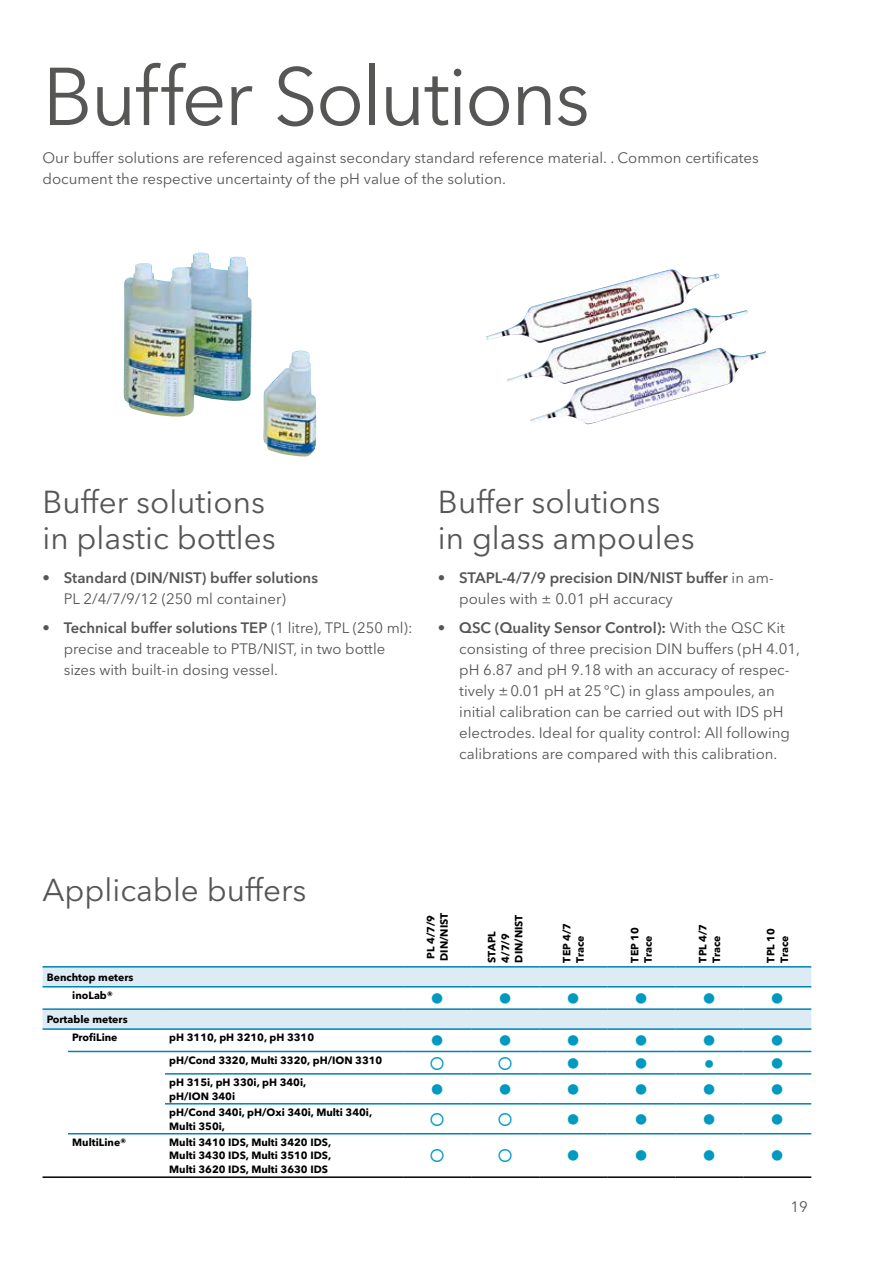
<style>
.page{position:relative;width:893px;height:1263px;background:#fff}
.page>*{position:absolute;margin:0;border:0;box-sizing:border-box;transform-origin:0 0}
.t1{font:81px "Avenir Next LT Pro";letter-spacing:-.03em;color:#565655}
.t2{font:31.5px/36px "Avenir Next LT Pro";color:#565655}
.t3{font:18px "Wingdings";color:#009ac1}
.t4{font:18px "Arial";color:#009ac1}
.t5{font:15px/21px "Avenir Next LT Pro";color:#565655}
.t6{font:600 15px/21px "Avenir Next LT Pro";color:#565655}
.t7{font:700 10.5px/13.5px "Avenir Next LT Pro";color:#000}
.s1{font-weight:400}
.s2{font-weight:600}
</style>
<div class="page">
<img style="left:124px;top:253px;width:192px;height:203px">
<img style="left:486px;top:269px;width:280px;height:155px">
<svg style="left:43px;top:967px;width:768px;height:61px;fill:#dcebf4"></svg>
<hr style="left:43px;top:1176px;width:25px;height:2px;background:#000">
<hr style="left:68px;top:1176px;width:97px;height:2px;background:#000">
<hr style="left:165px;top:1176px;width:238px;height:2px;background:#000">
<hr style="left:403px;top:1176px;width:68px;height:2px;background:#000">
<hr style="left:471px;top:1176px;width:68px;height:2px;background:#000">
<hr style="left:539px;top:1176px;width:68px;height:2px;background:#000">
<hr style="left:607px;top:1176px;width:68px;height:2px;background:#000">
<hr style="left:675px;top:1176px;width:68px;height:2px;background:#000">
<hr style="left:743px;top:1176px;width:68px;height:2px;background:#000">
<hr style="left:43px;top:1008px;width:25px;height:2px;background:#0084b0">
<hr style="left:68px;top:1008px;width:97px;height:2px;background:#0084b0">
<hr style="left:165px;top:1008px;width:238px;height:2px;background:#0084b0">
<hr style="left:403px;top:1008px;width:68px;height:2px;background:#0084b0">
<hr style="left:471px;top:1008px;width:68px;height:2px;background:#0084b0">
<hr style="left:539px;top:1008px;width:68px;height:2px;background:#0084b0">
<hr style="left:607px;top:1008px;width:68px;height:2px;background:#0084b0">
<hr style="left:675px;top:1008px;width:68px;height:2px;background:#0084b0">
<hr style="left:743px;top:1008px;width:68px;height:2px;background:#0084b0">
<hr style="left:43px;top:1028px;width:25px;height:2px;background:#0084b0">
<hr style="left:68px;top:1028px;width:97px;height:2px;background:#0084b0">
<hr style="left:165px;top:1028px;width:238px;height:2px;background:#0084b0">
<hr style="left:403px;top:1028px;width:68px;height:2px;background:#0084b0">
<hr style="left:471px;top:1028px;width:68px;height:2px;background:#0084b0">
<hr style="left:539px;top:1028px;width:68px;height:2px;background:#0084b0">
<hr style="left:607px;top:1028px;width:68px;height:2px;background:#0084b0">
<hr style="left:675px;top:1028px;width:68px;height:2px;background:#0084b0">
<hr style="left:743px;top:1028px;width:68px;height:2px;background:#0084b0">
<svg style="left:43px;top:986px;width:25px;height:1px"></svg>
<hr style="left:68px;top:986px;width:97px;height:1px;background:#0084b0">
<hr style="left:165px;top:986px;width:238px;height:1px;background:#0084b0">
<hr style="left:403px;top:986px;width:68px;height:1px;background:#0084b0">
<hr style="left:471px;top:986px;width:68px;height:1px;background:#0084b0">
<hr style="left:539px;top:986px;width:68px;height:1px;background:#0084b0">
<hr style="left:607px;top:986px;width:68px;height:1px;background:#0084b0">
<hr style="left:675px;top:986px;width:68px;height:1px;background:#0084b0">
<hr style="left:743px;top:986px;width:68px;height:1px;background:#0084b0">
<svg style="left:43px;top:966px;width:25px;height:1px"></svg>
<hr style="left:68px;top:966px;width:97px;height:1px;background:#0084b0">
<hr style="left:165px;top:966px;width:238px;height:1px;background:#0084b0">
<hr style="left:403px;top:966px;width:68px;height:1px;background:#0084b0">
<hr style="left:471px;top:966px;width:68px;height:1px;background:#0084b0">
<hr style="left:539px;top:966px;width:68px;height:1px;background:#0084b0">
<hr style="left:607px;top:966px;width:68px;height:1px;background:#0084b0">
<hr style="left:675px;top:966px;width:68px;height:1px;background:#0084b0">
<hr style="left:743px;top:966px;width:68px;height:1px;background:#0084b0">
<hr style="left:68px;top:1051px;width:97px;height:1px;background:#0084b0">
<hr style="left:165px;top:1051px;width:238px;height:1px;background:#0084b0">
<hr style="left:403px;top:1051px;width:68px;height:1px;background:#0084b0">
<hr style="left:471px;top:1051px;width:68px;height:1px;background:#0084b0">
<hr style="left:539px;top:1051px;width:68px;height:1px;background:#0084b0">
<hr style="left:607px;top:1051px;width:68px;height:1px;background:#0084b0">
<hr style="left:675px;top:1051px;width:68px;height:1px;background:#0084b0">
<hr style="left:743px;top:1051px;width:68px;height:1px;background:#0084b0">
<hr style="left:165px;top:1073px;width:238px;height:1px;background:#0084b0">
<hr style="left:403px;top:1073px;width:68px;height:1px;background:#0084b0">
<hr style="left:471px;top:1073px;width:68px;height:1px;background:#0084b0">
<hr style="left:539px;top:1073px;width:68px;height:1px;background:#0084b0">
<hr style="left:607px;top:1073px;width:68px;height:1px;background:#0084b0">
<hr style="left:675px;top:1073px;width:68px;height:1px;background:#0084b0">
<hr style="left:743px;top:1073px;width:68px;height:1px;background:#0084b0">
<hr style="left:165px;top:1103px;width:238px;height:1px;background:#0084b0">
<hr style="left:403px;top:1103px;width:68px;height:1px;background:#0084b0">
<hr style="left:471px;top:1103px;width:68px;height:1px;background:#0084b0">
<hr style="left:539px;top:1103px;width:68px;height:1px;background:#0084b0">
<hr style="left:607px;top:1103px;width:68px;height:1px;background:#0084b0">
<hr style="left:675px;top:1103px;width:68px;height:1px;background:#0084b0">
<hr style="left:743px;top:1103px;width:68px;height:1px;background:#0084b0">
<hr style="left:68px;top:1133px;width:97px;height:1px;background:#0084b0">
<hr style="left:165px;top:1133px;width:238px;height:1px;background:#0084b0">
<hr style="left:403px;top:1133px;width:68px;height:1px;background:#0084b0">
<hr style="left:471px;top:1133px;width:68px;height:1px;background:#0084b0">
<hr style="left:539px;top:1133px;width:68px;height:1px;background:#0084b0">
<hr style="left:607px;top:1133px;width:68px;height:1px;background:#0084b0">
<hr style="left:675px;top:1133px;width:68px;height:1px;background:#0084b0">
<hr style="left:743px;top:1133px;width:68px;height:1px;background:#0084b0">
<h1 class="t1" style="left:43px;top:48px;width:549px">Buffer Solutions</h1>
<p class="t5" style="left:43px;top:147px;width:718px">Our buffer solutions are referenced against secondary standard reference material. . Common certificates document the respective uncertainty of the pH value of the solution.</p>
<h2 class="t2" style="left:43px;top:484px;width:235px">Buffer solutions in plastic bottles</h2>
<p class="t6" style="left:64px;top:567px;width:256px;text-indent:-21px"><span class="s1">•</span> Standard (DIN/NIST) buffer solutions<br><span class="s1">PL 2/4/7/9/12 (250 ml container)</span></p>
<p class="t5" style="left:64px;top:617px;width:350px;text-indent:-21px">• <span class="s2">Technical buffer solutions TEP</span> (1 litre), TPL (250 ml): precise and traceable to PTB/NIST, in two bottle sizes with built-in dosing vessel.</p>
<h2 class="t2" style="left:438px;top:484px;width:258px">Buffer solutions<br>in glass ampoules</h2>
<p class="t6" style="left:459px;top:567px;width:316px;text-indent:-21px"><span class="s1">•</span> STAPL-4/7/9 precision DIN/NIST buffer <span class="s1">in am&shy;poules with ± 0.01 pH accuracy</span></p>
<p class="t5" style="left:459px;top:617px;width:342px;text-indent:-21px">• <span class="s2">QSC (Quality Sensor Control):</span> With the QSC Kit consisting of three precision DIN buffers (pH 4.01, pH 6.87 and pH 9.18 with an accuracy of respec&shy;tively ±0.01 pH at 25°C) in glass ampoules, an initial calibration can be carried out with IDS pH electrodes. Ideal for quality control: All following calibrations are compared with this calibration.</p>
<h2 class="t2" style="left:43px;top:872px;width:266px">Applicable buffers</h2>
<p class="t7" style="left:47px;top:968px;width:88px;line-height:18.1px;text-align:center">Benchtop meters inoLab®</p>
<p class="t7" style="left:424px;top:961px;width:49px;rotate:-90deg">PL 4/7/9<br>DIN/NIST</p>
<p class="t7" style="left:485px;top:962px;width:49px;rotate:-90deg">STAPL<br>4/7/9<br>DIN/NIST</p>
<p class="t7" style="left:560px;top:962px;width:41px;rotate:-90deg">TEP 4/7<br>Trace</p>
<p class="t7" style="left:628px;top:962px;width:37px;rotate:-90deg">TEP 10<br>Trace</p>
<p class="t7" style="left:696px;top:962px;width:40px;rotate:-90deg">TPL 4/7<br>Trace</p>
<p class="t7" style="left:764px;top:962px;width:36px;rotate:-90deg">TPL 10<br>Trace</p>
<p class="t3" style="left:430px;top:989px;width:15px">●</p>
<p class="t3" style="left:498px;top:989px;width:15px">●</p>
<p class="t3" style="left:566px;top:989px;width:15px">●</p>
<p class="t3" style="left:635px;top:989px;width:15px">●</p>
<p class="t3" style="left:703px;top:989px;width:15px">●</p>
<p class="t3" style="left:771px;top:989px;width:15px">●</p>
<p class="t7" style="left:72px;top:1010px;width:57px;line-height:18.1px;text-indent:-26px">Portable meters<br>ProfiLine</p>
<p class="t7" style="left:169px;top:1031px;width:146px">pH 3110, pH 3210, pH 3310</p>
<p class="t3" style="left:430px;top:1031px;width:15px">●</p>
<p class="t3" style="left:498px;top:1031px;width:15px">●</p>
<p class="t3" style="left:566px;top:1031px;width:15px">●</p>
<p class="t3" style="left:635px;top:1031px;width:15px">●</p>
<p class="t3" style="left:703px;top:1031px;width:15px">●</p>
<p class="t3" style="left:771px;top:1031px;width:15px">●</p>
<p class="t7" style="left:169px;top:1053px;width:215px">pH/Cond 3320, Multi 3320, pH/ION 3310</p>
<p class="t3" style="left:566px;top:1053px;width:15px">●</p>
<p class="t3" style="left:634px;top:1053px;width:15px">●</p>
<p class="t4" style="left:704px;top:1050px;width:12px">●</p>
<p class="t3" style="left:771px;top:1053px;width:15px">●</p>
<p class="t7" style="left:169px;top:1075px;width:139px">pH 315i, pH 330i, pH 340i, pH/ION 340i</p>
<p class="t3" style="left:430px;top:1079px;width:15px">●</p>
<p class="t3" style="left:498px;top:1079px;width:15px">●</p>
<p class="t3" style="left:566px;top:1079px;width:15px">●</p>
<p class="t3" style="left:635px;top:1079px;width:15px">●</p>
<p class="t3" style="left:703px;top:1079px;width:15px">●</p>
<p class="t3" style="left:771px;top:1079px;width:15px">●</p>
<p class="t7" style="left:169px;top:1105px;width:204px">pH/Cond 340i, pH/Oxi 340i, Multi 340i,<br>Multi 350i,</p>
<p class="t3" style="left:566px;top:1109px;width:15px">●</p>
<p class="t3" style="left:634px;top:1109px;width:15px">●</p>
<p class="t3" style="left:703px;top:1109px;width:15px">●</p>
<p class="t3" style="left:771px;top:1109px;width:15px">●</p>
<p class="t7" style="left:72px;top:1135px;width:56px">MultiLine®</p>
<p class="t7" style="left:169px;top:1135px;width:163px;text-align:justify">Multi 3410 IDS, Multi 3420 IDS, Multi 3430 IDS, Multi 3510 IDS, Multi 3620 IDS, Multi 3630 IDS</p>
<p class="t3" style="left:566px;top:1146px;width:15px">●</p>
<p class="t3" style="left:634px;top:1146px;width:15px">●</p>
<p class="t3" style="left:703px;top:1146px;width:15px">●</p>
<p class="t3" style="left:771px;top:1146px;width:15px">●</p>
<p class="t5" style="left:790px;top:1196px;width:19px">19</p>
</div>
